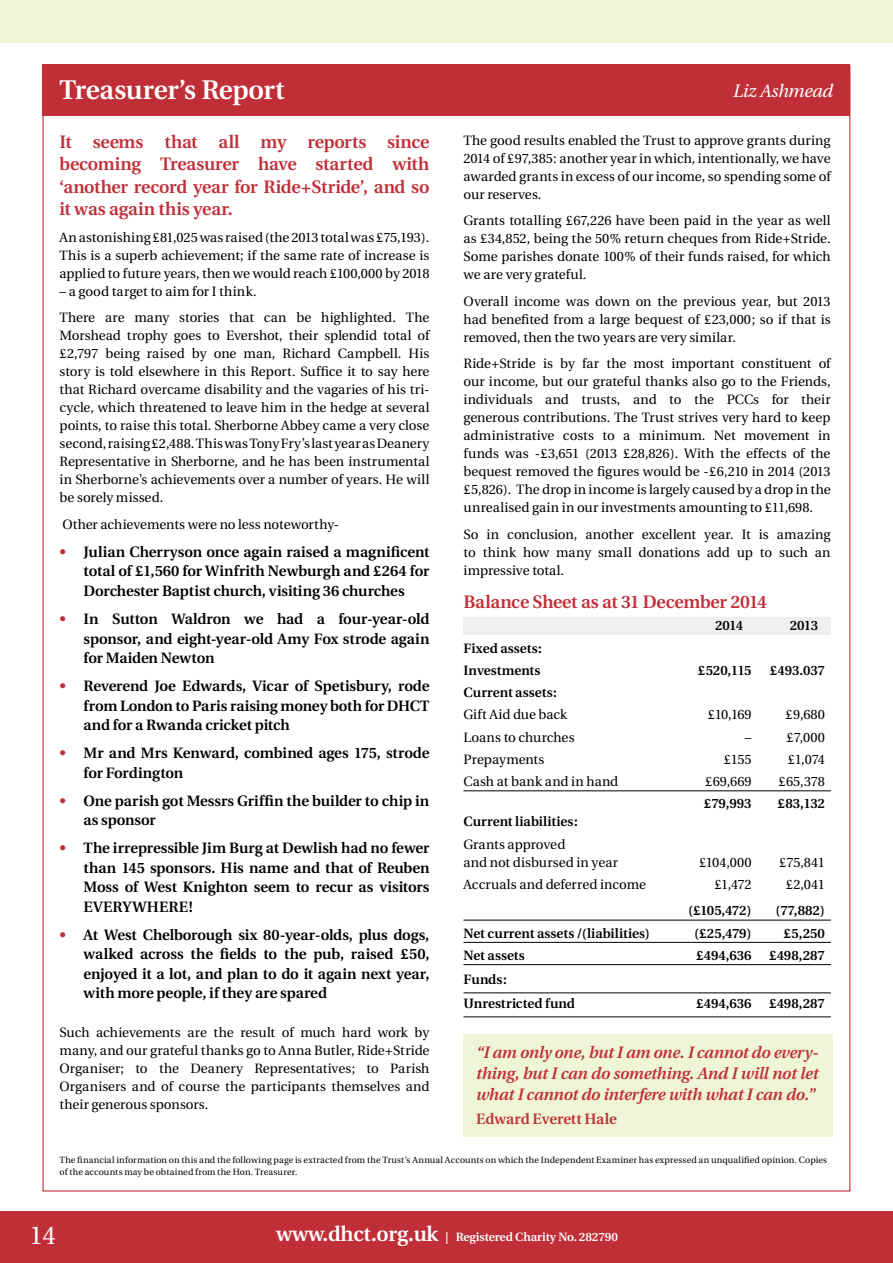
<style>
.page{position:relative;width:893px;height:1263px;background:#fff}
.page>*{position:absolute;margin:0;border:0;box-sizing:border-box;transform-origin:0 0}
.t1{font:600 27px "Utopia";letter-spacing:-.01em;color:#fff}
.t2{font:25.5px "Utopia";color:#fff}
.t3{font:600 18px/22.5px "Utopia";letter-spacing:-.015em;color:#c02f38;text-align:justify}
.t4{font:italic 18px "Utopia";letter-spacing:-.015em;color:#fff}
.t5{font:italic 600 16.5px/21px "Utopia";letter-spacing:-.02em;color:#c02f38;text-align:justify}
.t6{font:600 15px/19.5px "Utopia";letter-spacing:-.01em;color:#000;text-align:justify}
.t7{font:600 15px "Utopia";letter-spacing:-.005em;color:#c02f38}
.t8{font:13.5px/18px "Utopia";color:#000;text-align:justify}
.t9{font:600 13.5px/22.2px "Utopia";letter-spacing:-.005em;color:#000}
.t10{font:600 12px "Utopia";letter-spacing:-.01em;color:#fff}
.t11{font:9px/12px "Utopia";letter-spacing:.015em;color:#000}
.s1{color:#c02f38}
.s2{font-size:21px}
</style>
<div class="page">
<div style="left:463px;top:617px;width:368px;height:18px;background:#efeff0"></div>
<div style="left:0;top:1212px;width:893px;height:51px;background:#c02f38"></div>
<div style="left:0;top:0;width:893px;height:43px;background:#eff5d7"></div>
<div style="left:43px;top:65px;width:807px;height:51px;background:#c02f38"></div>
<div style="left:463px;top:1034px;width:370px;height:103px;background:#eff5d7"></div>
<hr style="left:463px;top:790px;width:368px;height:1px;background:#000">
<hr style="left:463px;top:920px;width:368px;height:1px;background:#000">
<hr style="left:463px;top:942px;width:368px;height:1px;background:#000">
<hr style="left:463px;top:964px;width:368px;height:1px;background:#000">
<hr style="left:463px;top:992px;width:368px;height:1px;background:#000">
<hr style="left:463px;top:1016px;width:368px;height:1px;background:#000">
<h1 class="t1" style="left:60px;top:74px;width:227px">Treasurer’s Report</h1>
<h3 class="t4" style="left:733px;top:81px;width:101px">Liz Ashmead</h3>
<h3 class="t3" style="left:60px;top:131px;width:371px">It seems that all my reports since becoming Treasurer have started with ‘another record year for Ride+Stride’, and so it was again this year.</h3>
<p class="t8" style="left:60px;top:229px;width:371px">An astonishing £81,025 was raised (the 2013 total was £75,193).<br>This is a superb achievement; if the same rate of increase is applied to future years, then we would reach £100,000 by 2018</p>
<p class="t8" style="left:60px;top:278px;width:371px;line-height:26.5px">– a good target to aim for I think.<br>There are many stories that can be highlighted. The</p>
<p class="t8" style="left:60px;top:327px;width:371px">Morshead trophy goes to Evershot, their splendid total of £2,797 being raised by one man, Richard Campbell. His story is told elsewhere in this Report. Suffice it to say here that Richard overcame disability and the vagaries of his tri&shy;cycle, which threatened to leave him in the hedge at several points, to raise this total. Sherborne Abbey came a very close second, raising £2,488. This was Tony Fry’s last year as Deanery Representative in Sherborne, and he has been instrumental in Sherborne’s achievements over a number of years. He will be sorely missed.</p>
<p class="t8" style="left:62px;top:516px;width:278px">Other achievements were no less noteworthy-</p>
<p class="t6" style="left:84px;top:542px;width:347px;text-indent:-24px"><span class="s1">•</span> Julian Cherryson once again raised a magnificent total of £1,560 for Winfrith Newburgh and £264 for Dorchester Baptist church, visiting 36 churches</p>
<p class="t6" style="left:84px;top:609px;width:347px;text-indent:-24px"><span class="s1">•</span> In Sutton Waldron we had a four-year-old sponsor, and eight-year-old Amy Fox strode again for Maiden Newton</p>
<p class="t6" style="left:84px;top:676px;width:347px;text-indent:-24px"><span class="s1">•</span> Reverend Joe Edwards, Vicar of Spetisbury, rode from London to Paris raising money both for DHCT and for a Rwanda cricket pitch</p>
<p class="t6" style="left:84px;top:743px;width:347px;text-indent:-24px"><span class="s1">•</span> Mr and Mrs Kenward, combined ages 175, strode for Fordington</p>
<p class="t6" style="left:84px;top:791px;width:347px;text-indent:-24px"><span class="s1">•</span> One parish got Messrs Griffin the builder to chip in as sponsor</p>
<p class="t6" style="left:84px;top:838px;width:347px;text-indent:-24px"><span class="s1">•</span> The irrepressible Jim Burg at Dewlish had no fewer than 145 sponsors. His name and that of Reuben Moss of West Knighton seem to recur as visitors EVERYWHERE!</p>
<p class="t6" style="left:84px;top:925px;width:347px;text-indent:-24px"><span class="s1">•</span> At West Chelborough six 80-year-olds, plus dogs, walked across the fields to the pub, raised £50, enjoyed it a lot, and plan to do it again next year, with more people, if they are spared</p>
<p class="t8" style="left:60px;top:1024px;width:371px">Such achievements are the result of much hard work by many, and our grateful thanks go to Anna Butler, Ride+Stride Organiser; to the Deanery Representatives; to Parish Organisers and of course the participants themselves and their generous sponsors.</p>
<p class="t8" style="left:463px;top:131px;width:369px">The good results enabled the Trust to approve grants during 2014 of £97,385: another year in which, intentionally, we have awarded grants in excess of our income, so spending some of our reserves.</p>
<p class="t8" style="left:463px;top:212px;width:369px">Grants totalling £67,226 have been paid in the year as well as £34,852, being the 50% return cheques from Ride+Stride.<br>Some parishes donate 100% of their funds raised, for which we are very grateful.</p>
<p class="t8" style="left:463px;top:292px;width:369px">Overall income was down on the previous year, but 2013 had benefited from a large bequest of £23,000; so if that is removed, then the two years are very similar.</p>
<p class="t8" style="left:463px;top:355px;width:369px">Ride+Stride is by far the most important constituent of our income, but our grateful thanks also go to the Friends, individuals and trusts, and to the PCCs for their generous contributions. The Trust strives very hard to keep administrative costs to a minimum. Net movement in funds was -£3,651 (2013 £28,826). With the effects of the bequest removed the figures would be -£6,210 in 2014 (2013 £5,826). The drop in income is largely caused by a drop in the unrealised gain in our investments amounting to £11,698.</p>
<p class="t8" style="left:463px;top:525px;width:369px">So in conclusion, another excellent year. It is amazing to think how many small donations add up to such an impressive total.</p>
<h3 class="t3" style="left:463px;top:591px;width:305px">Balance Sheet as at 31 December 2014</h3>
<p class="t9" style="left:715px;top:615px;width:30px">2014</p>
<p class="t9" style="left:790px;top:615px;width:30px">2013</p>
<p class="t9" style="left:463px;top:637px;width:80px">Fixed assets:<br>Investments</p>
<p class="t9" style="left:698px;top:659px;width:55px">£520,115</p>
<p class="t9" style="left:770px;top:659px;width:57px">£493.037</p>
<p class="t9" style="left:463px;top:682px;width:95px">Current assets:</p>
<p class="t8" style="left:463px;top:706px;width:105px">Gift Aid due back</p>
<p class="t8" style="left:708px;top:706px;width:45px">£10,169</p>
<p class="t8" style="left:785px;top:706px;width:41px">£9,680</p>
<p class="t8" style="left:463px;top:728px;width:113px">Loans to churches</p>
<p class="t8" style="left:745px;top:728px;width:8px">–</p>
<p class="t8" style="left:787px;top:728px;width:40px">£7,000</p>
<p class="t8" style="left:463px;top:751px;width:82px">Prepayments</p>
<p class="t8" style="left:724px;top:751px;width:29px">£155</p>
<p class="t8" style="left:788px;top:751px;width:39px">£1,074</p>
<p class="t8" style="left:463px;top:773px;width:156px">Cash at bank and in hand</p>
<p class="t8" style="left:705px;top:773px;width:48px">£69,669</p>
<p class="t8" style="left:778px;top:773px;width:48px">£65,378</p>
<p class="t9" style="left:704px;top:793px;width:49px">£79,993</p>
<p class="t9" style="left:777px;top:793px;width:49px">£83,132</p>
<p class="t9" style="left:463px;top:811px;width:116px">Current liabilities:</p>
<p class="t8" style="left:463px;top:835px;width:156px">Grants approved<br>and not disbursed in year</p>
<p class="t8" style="left:699px;top:853px;width:54px">£104,000</p>
<p class="t8" style="left:779px;top:853px;width:47px">£75,841</p>
<p class="t8" style="left:463px;top:875px;width:184px">Accruals and deferred income</p>
<p class="t8" style="left:714px;top:875px;width:39px">£1,472</p>
<p class="t8" style="left:786px;top:875px;width:41px">£2,041</p>
<p class="t9" style="left:688px;top:900px;width:65px">(£105,472)</p>
<p class="t9" style="left:775px;top:900px;width:51px">(77,882)</p>
<p class="t9" style="left:463px;top:922px;width:188px">Net current assets /(liabilities)</p>
<p class="t9" style="left:694px;top:922px;width:59px">(£25,479)</p>
<p class="t9" style="left:783px;top:922px;width:43px">£5,250</p>
<p class="t9" style="left:463px;top:944px;width:63px">Net assets</p>
<p class="t9" style="left:696px;top:944px;width:57px">£494,636</p>
<p class="t9" style="left:769px;top:944px;width:57px">£498,287</p>
<p class="t9" style="left:463px;top:967px;width:113px;line-height:24px">Funds:<br>Unrestricted fund</p>
<p class="t9" style="left:696px;top:992px;width:57px">£494,636</p>
<p class="t9" style="left:769px;top:992px;width:57px">£498,287</p>
<p class="t5" style="left:476px;top:1042px;width:344px">“I am only one, but I am one. I cannot do every&shy;thing, but I can do something. And I will not let what I cannot do interfere with what I can do.”</p>
<p class="t7" style="left:476px;top:1110px;width:142px">Edward Everett Hale</p>
<p class="t11" style="left:60px;top:1154px;width:769px">The financial information on this and the following page is extracted from the Trust’s Annual Accounts on which the Independent Examiner has expressed an unqualified opinion. Copies of the accounts may be obtained from the Hon. Treasurer.</p>
<h2 class="t2" style="left:29px;top:1221px;width:28px">14</h2>
<p class="t10" style="left:276px;top:1230px;width:343px"><span class="s2">www.dhct.org.uk</span> | Registered Charity No. 282790</p>
</div>
